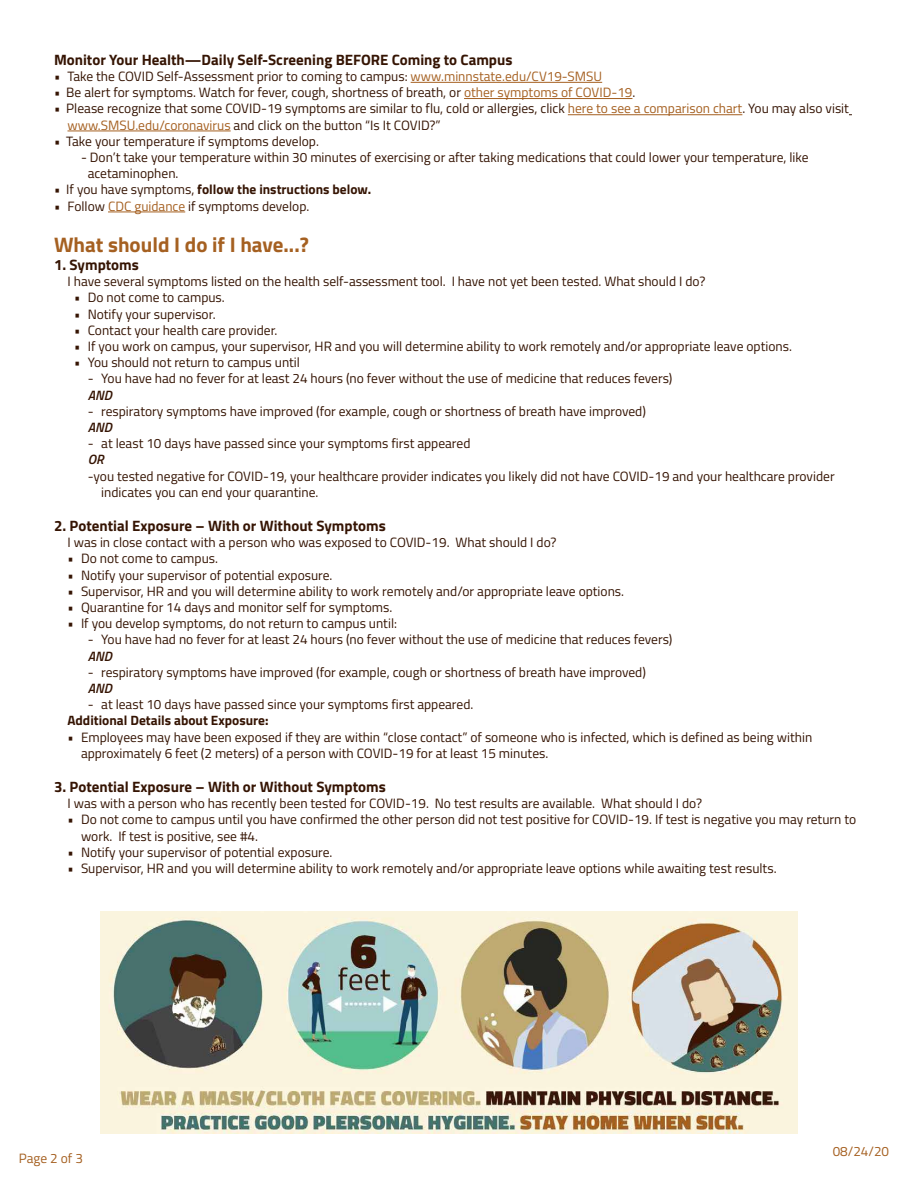
<style>
.page{position:relative;width:918px;height:1188px;background:#fff}
.page>*{position:absolute;margin:0;border:0;box-sizing:border-box;transform-origin:0 0}
.t1{font:700 21px "Titillium Web";color:#a56021}
.t2{font:700 15px "Titillium Web";color:#351403}
.t3{font:13.5px/16.2px "Titillium Web";color:#351403}
.t4{font:700 13.5px "Titillium Web";color:#351403}
.t5{font:13.5px "Titillium";color:#a56021}
.t6{font:italic 600 13.5px "Titillium Web";color:#351403}
.s1{color:#a56021}
.s2{font-weight:400}
</style>
<div class="page">
<hr style="left:411px;top:82px;width:191px;height:1px;background:#a56021">
<hr style="left:464px;top:98px;width:168px;height:1px;background:#a56021">
<hr style="left:568px;top:114px;width:174px;height:1px;background:#a56021">
<hr style="left:68px;top:131px;width:163px;height:1px;background:#a56021">
<hr style="left:108px;top:212px;width:77px;height:1px;background:#a56021">
<img style="left:100px;top:912px;width:697px;height:222px">
<p class="t2" style="left:54px;top:48px;width:460px">Monitor Your Health—Daily Self-Screening BEFORE Coming to Campus</p>
<p class="t3" style="left:54px;top:68px;width:550px">• Take the COVID Self-Assessment prior to coming to campus: <span class="s1">www.minnstate.edu/CV19-SMSU</span></p>
<p class="t3" style="left:54px;top:84px;width:583px">• Be alert for symptoms. Watch for fever, cough, shortness of breath, or <span class="s1">other symptoms of COVID-19</span>.</p>
<p class="t3" style="left:68px;top:100px;width:783px;text-indent:-14px">• Please recognize that some COVID-19 symptoms are similar to flu, cold or allergies, click <span class="s1">here to see a comparison chart</span>. You may also visit <span class="s1">www.SMSU.edu/coronavirus</span> and click on the button “Is It COVID?”</p>
<p class="t3" style="left:54px;top:132px;width:267px">• Take your temperature if symptoms develop.</p>
<p class="t3" style="left:88px;top:149px;width:722px;text-indent:-7px">- Don’t take your temperature within 30 minutes of exercising or after taking medications that could lower your temperature, like acetaminophen.</p>
<p class="t4" style="left:54px;top:179px;width:319px"><span class="s2">• If you have symptoms,</span> follow the instructions below.</p>
<p class="t3" style="left:54px;top:197px;width:257px">• Follow <span class="s1">CDC guidance</span> if symptoms develop.</p>
<h1 class="t1" style="left:54px;top:229px;width:256px">What should I do if I have...?</h1>
<p class="t2" style="left:54px;top:253px;width:86px">1. Symptoms</p>
<p class="t3" style="left:68px;top:273px;width:639px">I have several symptoms listed on the health self-assessment tool. I have not yet been tested. What should I do?</p>
<p class="t3" style="left:74px;top:289px;width:152px">• Do not come to campus.</p>
<p class="t3" style="left:74px;top:305px;width:143px">• Notify your supervisor.</p>
<p class="t3" style="left:74px;top:321px;width:205px">• Contact your health care provider.</p>
<p class="t3" style="left:74px;top:338px;width:719px">• If you work on campus, your supervisor, HR and you will determine ability to work remotely and/or appropriate leave options.</p>
<p class="t3" style="left:74px;top:354px;width:227px">• You should not return to campus until</p>
<p class="t3" style="left:88px;top:370px;width:586px">- You have had no fever for at least 24 hours (no fever without the use of medicine that reduces fevers)</p>
<p class="t6" style="left:88px;top:385px;width:26px">AND</p>
<p class="t3" style="left:88px;top:402px;width:560px">- respiratory symptoms have improved (for example, cough or shortness of breath have improved)</p>
<p class="t6" style="left:88px;top:417px;width:26px">AND</p>
<p class="t3" style="left:88px;top:435px;width:384px">- at least 10 days have passed since your symptoms first appeared</p>
<p class="t6" style="left:88px;top:449px;width:18px">OR</p>
<p class="t3" style="left:101px;top:467px;width:735px;text-indent:-14px">-you tested negative for COVID-19, your healthcare provider indicates you likely did not have COVID-19 and your healthcare provider indicates you can end your quarantine.</p>
<p class="t2" style="left:54px;top:514px;width:333px">2. Potential Exposure – With or Without Symptoms</p>
<p class="t3" style="left:68px;top:534px;width:491px">I was in close contact with a person who was exposed to COVID-19. What should I do?</p>
<p class="t3" style="left:68px;top:550px;width:152px">• Do not come to campus.</p>
<p class="t3" style="left:68px;top:566px;width:267px">• Notify your supervisor of potential exposure.</p>
<p class="t3" style="left:68px;top:582px;width:558px">• Supervisor, HR and you will determine ability to work remotely and/or appropriate leave options.</p>
<p class="t3" style="left:68px;top:599px;width:326px">• Quarantine for 14 days and monitor self for symptoms.</p>
<p class="t3" style="left:68px;top:615px;width:331px">• If you develop symptoms, do not return to campus until:</p>
<p class="t3" style="left:88px;top:631px;width:586px">- You have had no fever for at least 24 hours (no fever without the use of medicine that reduces fevers)</p>
<p class="t6" style="left:88px;top:646px;width:26px">AND</p>
<p class="t3" style="left:88px;top:663px;width:560px">- respiratory symptoms have improved (for example, cough or shortness of breath have improved)</p>
<p class="t6" style="left:88px;top:678px;width:26px">AND</p>
<p class="t3" style="left:88px;top:696px;width:387px">- at least 10 days have passed since your symptoms first appeared.</p>
<p class="t4" style="left:68px;top:710px;width:203px">Additional Details about Exposure:</p>
<p class="t3" style="left:81px;top:728px;width:733px;text-indent:-14px">• Employees may have been exposed if they are within “close contact” of someone who is infected, which is defined as being within approximately 6 feet (2 meters) of a person with COVID-19 for at least 15 minutes.</p>
<p class="t2" style="left:54px;top:775px;width:333px">3. Potential Exposure – With or Without Symptoms</p>
<p class="t3" style="left:68px;top:795px;width:636px">I was with a person who has recently been tested for COVID-19. No test results are available. What should I do?</p>
<p class="t3" style="left:81px;top:811px;width:777px;text-indent:-14px">• Do not come to campus until you have confirmed the other person did not test positive for COVID-19. If test is negative you may return to work. If test is positive, see #4.</p>
<p class="t3" style="left:68px;top:843px;width:267px">• Notify your supervisor of potential exposure.</p>
<p class="t3" style="left:68px;top:860px;width:711px">• Supervisor, HR and you will determine ability to work remotely and/or appropriate leave options while awaiting test results.</p>
<p class="t5" style="left:19px;top:1149px;width:66px">Page 2 of 3</p>
<p class="t5" style="left:833px;top:1141px;width:58px">08/24/20</p>
</div>
